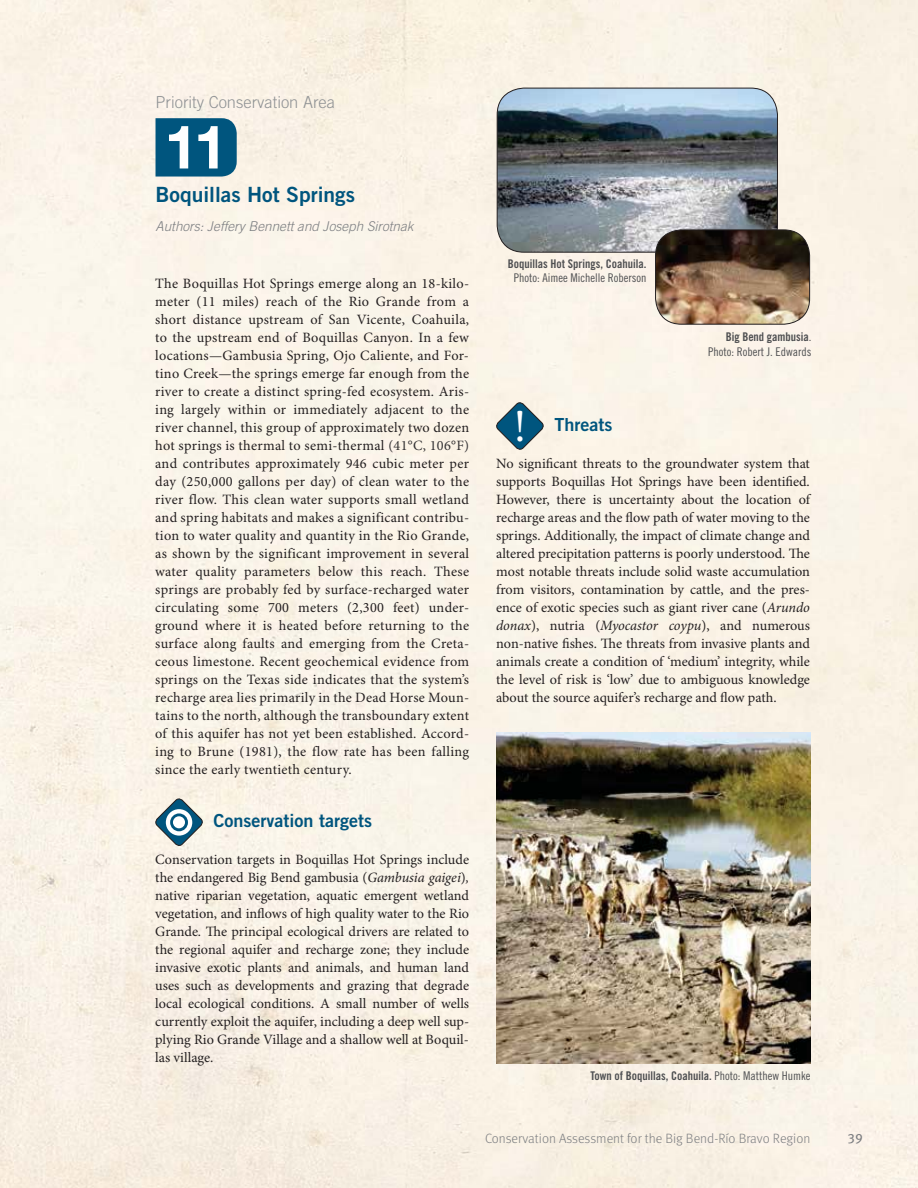
<style>
.page{position:relative;width:918px;height:1188px;background:#fff}
.page>*{position:absolute;margin:0;border:0;box-sizing:border-box;transform-origin:0 0}
.t1{font:700 60.45px "Helvetica Neue";color:#fff}
.t2{font:45.45px "Minion Pro";color:#fff}
.t3{font:21px "Trade Gothic LT Std Bd 2";color:#00557e}
.t4{font:18px "Trade Gothic LT Std Bd 2";color:#00557e}
.t5{font:300 16.5px "Trade Gothic LT Std";color:#8f9294}
.t6{font:14.25px/18px "Minion Pro";color:#231f20;text-align:justify}
.t7{font:300 13.5px "Meta Pro";color:#7c7e81}
.t8{font:italic 300 13.5px "Trade Gothic LT Std";color:#7c7e81}
.t9{font:13.5px "Meta Pro";color:#7c7e81}
.t10{font:12px "Trade Gothic LT Std Bd Cn 20";color:#4f5052}
.t11{font:12px "Trade Gothic LT Std Cn 18";color:#4f5052}
.s1{color:#333133}
.s2{font-style:italic}
.s3{font-family:"Trade Gothic LT Std Cn 18"}
</style>
<div class="page">
<div style="left:0;top:0;width:918px;height:1040px;background:#faf3e7"></div>
<div style="left:0;top:1040px;width:918px;height:148px;background:#f8f0e4"></div>
<svg style="left:154px;top:797px;width:50px;height:50px;background:#9cb2b7"></svg>
<svg style="left:166px;top:809px;width:26px;height:27px"></svg>
<svg style="left:170px;top:813px;width:18px;height:18px"></svg>
<div style="left:173px;top:816px;width:12px;height:12px;background:#fff;border-radius:50%"></div>
<svg style="left:495px;top:401px;width:50px;height:50px;background:#789ca9"></svg>
<img style="left:497px;top:88px;width:280px;height:164px;border-radius:27px">
<div style="left:497px;top:88px;width:281px;height:165px;border:1px solid #231f20;border-radius:27px"></div>
<div style="left:156px;top:118px;width:81px;height:59px;background:#00557e"></div>
<img style="left:656px;top:230px;width:154px;height:94px;border-radius:26px">
<div style="left:655px;top:230px;width:155px;height:95px;border:1px solid #231f20;border-radius:26px"></div>
<img style="left:497px;top:732px;width:313px;height:332px">
<p class="t5" style="left:156px;top:92px;width:181px">Priority Conservation Area</p>
<h1 class="t1" style="left:165px;top:110px;width:65px">11</h1>
<h3 class="t3" style="left:156px;top:187px;width:201px">Boquillas Hot Springs</h3>
<p class="t8" style="left:156px;top:221px;width:260px">Authors: Jeffery Bennett and Joseph Sirotnak</p>
<p class="t6" style="left:155px;top:276px;width:316px">The Boquillas Hot Springs emerge along an 18-kilo&shy;meter (11 miles) reach of the Rio Grande from a short distance upstream of San Vicente, Coahuila, to the upstream end of Boquillas Canyon. In a few locations—Gambusia Spring, Ojo Caliente, and For&shy;tino Creek—the springs emerge far enough from the river to create a distinct spring-fed ecosystem. Aris&shy;ing largely within or immediately adjacent to the river channel, this group of approximately two dozen hot springs is thermal to semi-thermal <span class="s1">(41°C, 106°F) </span>and contributes approximately 946 cubic meter per day (250,000 gallons per day) of clean water to the river flow. This clean water supports small wetland and spring habitats and makes a significant contribu&shy;tion to water quality and quantity in the Rio Grande, as shown by the significant improvement in several water quality parameters below this reach. These springs are probably fed by surface-recharged water circulating some 700 meters (2,300 feet) under&shy;ground where it is heated before returning to the surface along faults and emerging from the Creta&shy;ceous limestone. Recent geochemical evidence from springs on the Texas side indicates that the system’s recharge area lies primarily in the Dead Horse Moun&shy;tains to the north, although the transboundary extent of this aquifer has not yet been established. Accord&shy;ing to Brune (1981), the flow rate has been falling since the early twentieth century.</p>
<p class="t4" style="left:214px;top:815px;width:160px">Conservation targets</p>
<p class="t6" style="left:155px;top:852px;width:315px">Conservation targets in Boquillas Hot Springs include the endangered Big Bend gambusia (<span class="s2">Gambusia gaigei</span>)<span class="s2">, </span>native riparian vegetation, aquatic emergent wetland vegetation, and inflows of high quality water to the Rio Grande. The principal ecological drivers are related to the regional aquifer and recharge zone; they include invasive exotic plants and animals, and human land uses such as developments and grazing that degrade local ecological conditions. A small number of wells currently exploit the aquifer, including a deep well sup&shy;plying Rio Grande Village and a shallow well at Boquil&shy;las village.</p>
<p class="t10" style="left:508px;top:259px;width:140px">Boquillas Hot Springs, Coahuila.</p>
<p class="t11" style="left:514px;top:274px;width:134px">Photo: Aimee Michelle Roberson</p>
<p class="t10" style="left:726px;top:333px;width:87px">Big Bend gambusia<span class="s3">.</span></p>
<p class="t11" style="left:708px;top:347px;width:105px">Photo: Robert J. Edwards</p>
<h2 class="t2" style="left:514px;top:408px;width:14px">!</h2>
<p class="t4" style="left:554px;top:419px;width:59px">Threats</p>
<p class="t6" style="left:496px;top:456px;width:315px">No significant threats to the groundwater system that supports Boquillas Hot Springs have been identified.<br>However, there is uncertainty about the location of recharge areas and the flow path of water moving to the springs. Additionally, the impact of climate change and altered precipitation patterns is poorly understood. The most notable threats include solid waste accumulation from visitors, contamination by cattle, and the pres&shy;ence of exotic species such as giant river cane (<span class="s2">Arundo donax</span>), nutria (<span class="s2">Myocastor coypu</span>), and numerous non-native fishes. The threats from invasive plants and animals create a condition of ‘medium’ integrity, while the level of risk is ‘low’ due to ambiguous knowledge about the source aquifer’s recharge and flow path.</p>
<p class="t10" style="left:590px;top:1072px;width:222px">Town of Boquillas, Coahuila. <span class="s3">Photo: Matthew Humke</span></p>
<p class="t7" style="left:485px;top:1133px;width:327px">Conservation Assessment for the Big Bend-Río Bravo Region</p>
<p class="t9" style="left:847px;top:1131px;width:17px">39</p>
</div>
